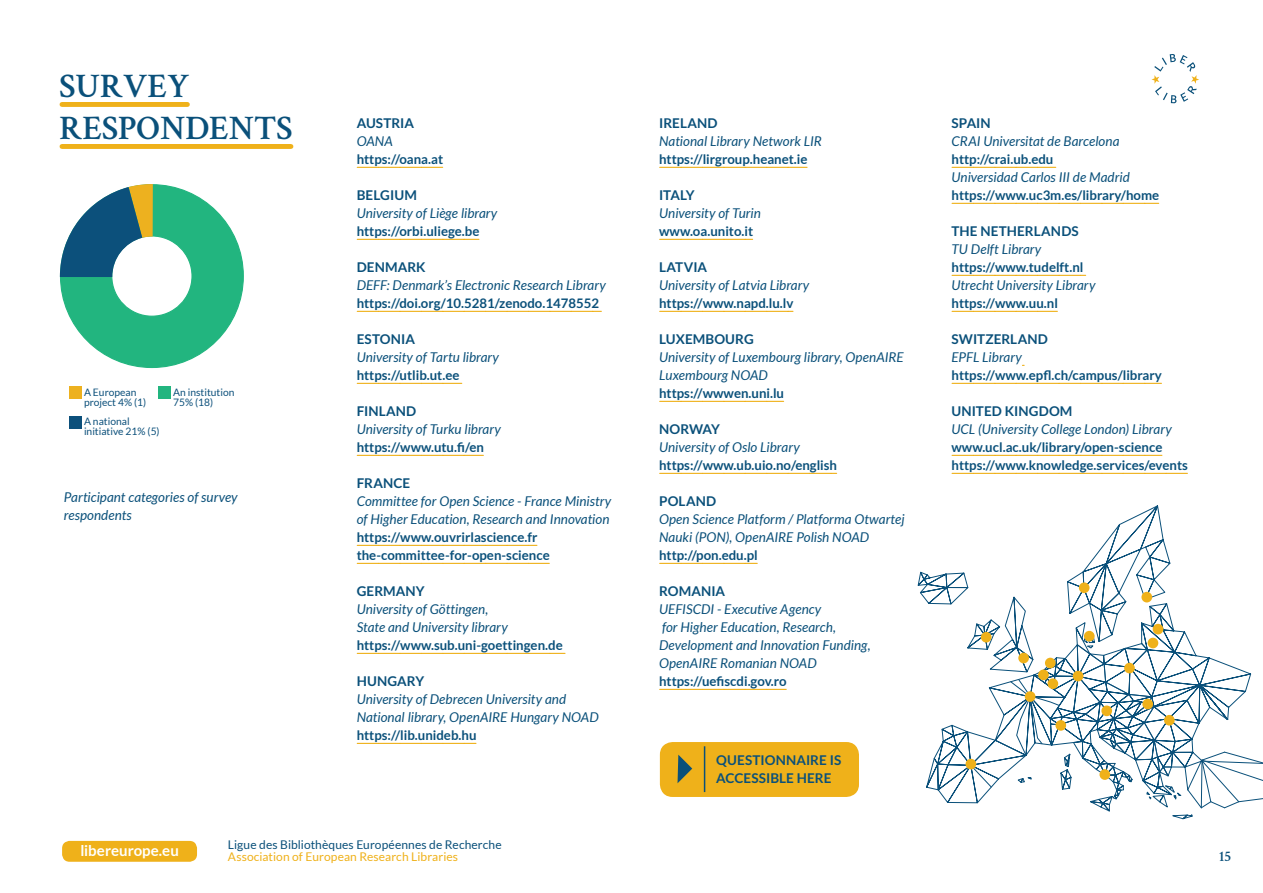
<style>
.page{position:relative;width:1263px;height:893px;background:#fff}
.page>*{position:absolute;margin:0;border:0;box-sizing:border-box;transform-origin:0 0}
.t1{font:600 34.5px/41.4px "Crimson Text";color:#0a507a}
.t2{font:700 15px "Lato";letter-spacing:.005em;color:#fff}
.t3{font:600 15px "Crimson Text";color:#0a507a}
.t4{font:italic 13.5px/18px "Lato";letter-spacing:.005em;color:#0a507a}
.t5{font:700 13.5px/18px "Lato";letter-spacing:.005em;color:#0a507a}
.t6{font:700 13.2px/18px "Lato";color:#0a507a}
.t7{font:12px "Lato";letter-spacing:.01em;color:#0a507a}
.t8{font:12px "Lato";letter-spacing:.005em;color:#efb11a}
.t9{font:10.2px/10.2px "Lato";color:#0c507b}
</style>
<div class="page">
<div style="left:62px;top:841px;width:135px;height:21px;background:#efb11a;border-radius:8px"></div>
<div style="left:62px;top:102px;width:125px;height:5px;background:#efb11a"></div>
<svg style="left:1151px;top:54px;width:48px;height:49px"></svg>
<svg style="left:357px;top:167px;width:86px;height:1px"></svg>
<svg style="left:357px;top:239px;width:122px;height:1px"></svg>
<svg style="left:357px;top:311px;width:244px;height:1px"></svg>
<svg style="left:357px;top:383px;width:105px;height:1px"></svg>
<svg style="left:357px;top:455px;width:126px;height:1px"></svg>
<svg style="left:357px;top:545px;width:180px;height:1px"></svg>
<svg style="left:357px;top:563px;width:192px;height:1px"></svg>
<svg style="left:357px;top:653px;width:208px;height:1px"></svg>
<svg style="left:357px;top:743px;width:119px;height:1px"></svg>
<svg style="left:660px;top:167px;width:147px;height:1px"></svg>
<svg style="left:660px;top:239px;width:93px;height:1px"></svg>
<svg style="left:660px;top:311px;width:133px;height:1px"></svg>
<svg style="left:660px;top:401px;width:124px;height:1px"></svg>
<svg style="left:660px;top:473px;width:177px;height:1px"></svg>
<svg style="left:660px;top:563px;width:97px;height:1px"></svg>
<svg style="left:660px;top:689px;width:126px;height:1px"></svg>
<svg style="left:952px;top:167px;width:104px;height:1px"></svg>
<svg style="left:952px;top:203px;width:207px;height:1px"></svg>
<svg style="left:952px;top:275px;width:134px;height:1px"></svg>
<svg style="left:952px;top:311px;width:105px;height:1px"></svg>
<svg style="left:952px;top:383px;width:209px;height:1px"></svg>
<svg style="left:952px;top:455px;width:210px;height:1px"></svg>
<svg style="left:952px;top:473px;width:235px;height:1px"></svg>
<svg style="left:917px;top:571px;width:110px;height:233px"></svg>
<svg style="left:1027px;top:505px;width:225px;height:314px"></svg>
<svg style="left:1184px;top:751px;width:79px;height:58px"></svg>
<div style="left:1018px;top:653px;width:11px;height:10px;background:#efb11a;border-radius:50%"></div>
<div style="left:1045px;top:658px;width:10px;height:10px;background:#efb11a;border-radius:50%"></div>
<div style="left:1038px;top:669px;width:11px;height:11px;background:#efb11a;border-radius:50%"></div>
<div style="left:1025px;top:691px;width:10px;height:11px;background:#efb11a;border-radius:50%"></div>
<div style="left:1073px;top:671px;width:10px;height:10px;background:#efb11a;border-radius:50%"></div>
<div style="left:1079px;top:582px;width:10px;height:11px;background:#efb11a;border-radius:50%"></div>
<div style="left:1141px;top:592px;width:11px;height:10px;background:#efb11a;border-radius:50%"></div>
<div style="left:1124px;top:663px;width:11px;height:10px;background:#efb11a;border-radius:50%"></div>
<div style="left:1147px;top:638px;width:11px;height:10px;background:#efb11a;border-radius:50%"></div>
<div style="left:1153px;top:624px;width:10px;height:10px;background:#efb11a;border-radius:50%"></div>
<div style="left:965px;top:759px;width:11px;height:10px;background:#efb11a;border-radius:50%"></div>
<div style="left:1099px;top:769px;width:11px;height:11px;background:#efb11a;border-radius:50%"></div>
<div style="left:1055px;top:720px;width:11px;height:11px;background:#efb11a;border-radius:50%"></div>
<div style="left:1101px;top:705px;width:11px;height:11px;background:#efb11a;border-radius:50%"></div>
<div style="left:1047px;top:678px;width:11px;height:11px;background:#efb11a;border-radius:50%"></div>
<div style="left:1164px;top:715px;width:11px;height:11px;background:#efb11a;border-radius:50%"></div>
<div style="left:1142px;top:699px;width:11px;height:10px;background:#efb11a;border-radius:50%"></div>
<div style="left:1084px;top:631px;width:10px;height:10px;background:#efb11a;border-radius:50%"></div>
<div style="left:981px;top:632px;width:10px;height:10px;background:#efb11a;border-radius:50%"></div>
<div style="left:62px;top:144px;width:229px;height:5px;background:#efb11a"></div>
<div style="left:660px;top:742px;width:199px;height:55px;background:#efb11a;border-radius:13px"></div>
<svg style="left:677px;top:755px;width:15px;height:28px"></svg>
<hr style="left:704px;top:746px;width:1px;height:46px;background:#0a507a">
<div style="left:158px;top:386px;width:12px;height:13px;background:#22b57f"></div>
<div style="left:69px;top:416px;width:12px;height:13px;background:#0c507b"></div>
<div style="left:69px;top:386px;width:12px;height:13px;background:#edb11f"></div>
<svg style="left:59px;top:184px;width:185px;height:185px"></svg>
<h1 class="t1" style="left:60px;top:63px;width:235px">SURVEY<br>RESPONDENTS</h1>
<p class="t9" style="left:84px;top:387px;width:64px">A European project 4% (1)</p>
<p class="t9" style="left:84px;top:416px;width:77px">A national initiative 21% (5)</p>
<p class="t9" style="left:173px;top:387px;width:63px">An institution<br>75% (18)</p>
<p class="t4" style="left:64px;top:488px;width:175px">Participant categories of survey respondents</p>
<p class="t5" style="left:357px;top:114px;width:59px">AUSTRIA</p>
<p class="t4" style="left:357px;top:133px;width:38px">OANA</p>
<p class="t6" style="left:357px;top:150px;width:88px">https://oana.at</p>
<p class="t5" style="left:357px;top:186px;width:62px">BELGIUM</p>
<p class="t4" style="left:357px;top:205px;width:142px">University of Liège library</p>
<p class="t6" style="left:357px;top:222px;width:124px">https://orbi.uliege.be</p>
<p class="t5" style="left:357px;top:258px;width:70px">DENMARK</p>
<p class="t4" style="left:357px;top:277px;width:251px">DEFF: Denmark’s Electronic Research Library</p>
<p class="t6" style="left:357px;top:294px;width:244px">https://doi.org/10.5281/zenodo.1478552</p>
<p class="t5" style="left:357px;top:330px;width:60px">ESTONIA</p>
<p class="t4" style="left:357px;top:349px;width:144px">University of Tartu library</p>
<p class="t6" style="left:357px;top:366px;width:104px">https://utlib.ut.ee</p>
<p class="t5" style="left:357px;top:402px;width:61px">FINLAND</p>
<p class="t4" style="left:357px;top:421px;width:146px">University of Turku library</p>
<p class="t6" style="left:357px;top:438px;width:129px">https://www.utu.fi/en</p>
<p class="t5" style="left:357px;top:474px;width:55px">FRANCE</p>
<p class="t4" style="left:357px;top:493px;width:256px">Committee for Open Science - France Ministry of Higher Education, Research and Innovation</p>
<p class="t6" style="left:357px;top:528px;width:195px">https://www.ouvrirlascience.fr the-committee-for-open-science</p>
<p class="t5" style="left:357px;top:582px;width:70px">GERMANY</p>
<p class="t4" style="left:357px;top:601px;width:153px">University of Göttingen,<br>State and University library</p>
<p class="t6" style="left:357px;top:636px;width:208px">https://www.sub.uni-goettingen.de</p>
<p class="t5" style="left:357px;top:672px;width:69px">HUNGARY</p>
<p class="t4" style="left:357px;top:691px;width:244px">University of Debrecen University and<br>National library, OpenAIRE Hungary NOAD</p>
<p class="t6" style="left:357px;top:726px;width:121px">https://lib.unideb.hu</p>
<p class="t5" style="left:659px;top:114px;width:60px">IRELAND</p>
<p class="t4" style="left:659px;top:133px;width:164px">National Library Network LIR</p>
<p class="t6" style="left:659px;top:150px;width:150px">https://lirgroup.heanet.ie</p>
<p class="t5" style="left:659px;top:186px;width:37px">ITALY</p>
<p class="t4" style="left:659px;top:205px;width:103px">University of Turin</p>
<p class="t6" style="left:659px;top:222px;width:96px">www.oa.unito.it</p>
<p class="t5" style="left:659px;top:258px;width:50px">LATVIA</p>
<p class="t4" style="left:659px;top:277px;width:152px">University of Latvia Library</p>
<p class="t6" style="left:659px;top:294px;width:136px">https://www.napd.lu.lv</p>
<p class="t5" style="left:659px;top:330px;width:96px">LUXEMBOURG</p>
<p class="t4" style="left:659px;top:349px;width:246px">University of Luxembourg library, OpenAIRE<br>Luxembourg NOAD</p>
<p class="t6" style="left:659px;top:384px;width:126px">https://wwwen.uni.lu</p>
<p class="t5" style="left:659px;top:420px;width:62px">NORWAY</p>
<p class="t4" style="left:659px;top:439px;width:142px">University of Oslo Library</p>
<p class="t6" style="left:659px;top:456px;width:179px">https://www.ub.uio.no/english</p>
<p class="t5" style="left:659px;top:492px;width:59px">POLAND</p>
<p class="t4" style="left:659px;top:511px;width:247px">Open Science Platform / Platforma Otwartej<br>Nauki (PON), OpenAIRE Polish NOAD</p>
<p class="t6" style="left:659px;top:546px;width:100px">http://pon.edu.pl</p>
<p class="t5" style="left:659px;top:582px;width:68px">ROMANIA</p>
<p class="t4" style="left:659px;top:601px;width:213px">UEFISCDI - Executive Agency<br>for Higher Education, Research,<br>Development and Innovation Funding,<br>OpenAIRE Romanian NOAD</p>
<p class="t6" style="left:659px;top:672px;width:129px">https://uefiscdi.gov.ro</p>
<p class="t5" style="left:716px;top:751px;width:126px">QUESTIONNAIRE IS<br>ACCESSIBLE HERE</p>
<p class="t5" style="left:951px;top:114px;width:41px">SPAIN</p>
<p class="t4" style="left:951px;top:133px;width:169px">CRAI Universitat de Barcelona</p>
<p class="t6" style="left:951px;top:150px;width:103px">http://crai.ub.edu</p>
<p class="t4" style="left:951px;top:169px;width:180px">Universidad Carlos III de Madrid</p>
<p class="t6" style="left:951px;top:186px;width:209px">https://www.uc3m.es/library/home</p>
<p class="t5" style="left:951px;top:222px;width:129px">THE NETHERLANDS</p>
<p class="t4" style="left:951px;top:241px;width:91px">TU Delft Library</p>
<p class="t6" style="left:951px;top:258px;width:133px">https://www.tudelft.nl</p>
<p class="t4" style="left:951px;top:277px;width:145px">Utrecht University Library</p>
<p class="t6" style="left:951px;top:294px;width:108px">https://www.uu.nl</p>
<p class="t5" style="left:951px;top:330px;width:98px">SWITZERLAND</p>
<p class="t4" style="left:951px;top:349px;width:72px">EPFL Library</p>
<p class="t6" style="left:951px;top:366px;width:212px">https://www.epfl.ch/campus/library</p>
<p class="t5" style="left:951px;top:402px;width:122px">UNITED KINGDOM</p>
<p class="t4" style="left:951px;top:421px;width:222px">UCL (University College London) Library</p>
<p class="t6" style="left:951px;top:438px;width:238px">www.ucl.ac.uk/library/open-science https://www.knowledge.services/events</p>
<p class="t2" style="left:80px;top:842px;width:100px">libereurope.eu</p>
<p class="t7" style="left:228px;top:837px;width:275px">Ligue des Bibliothèques Européennes de Recherche</p>
<p class="t8" style="left:228px;top:849px;width:232px">Association of European Research Libraries</p>
<p class="t3" style="left:1219px;top:846px;width:14px">15</p>
</div>
